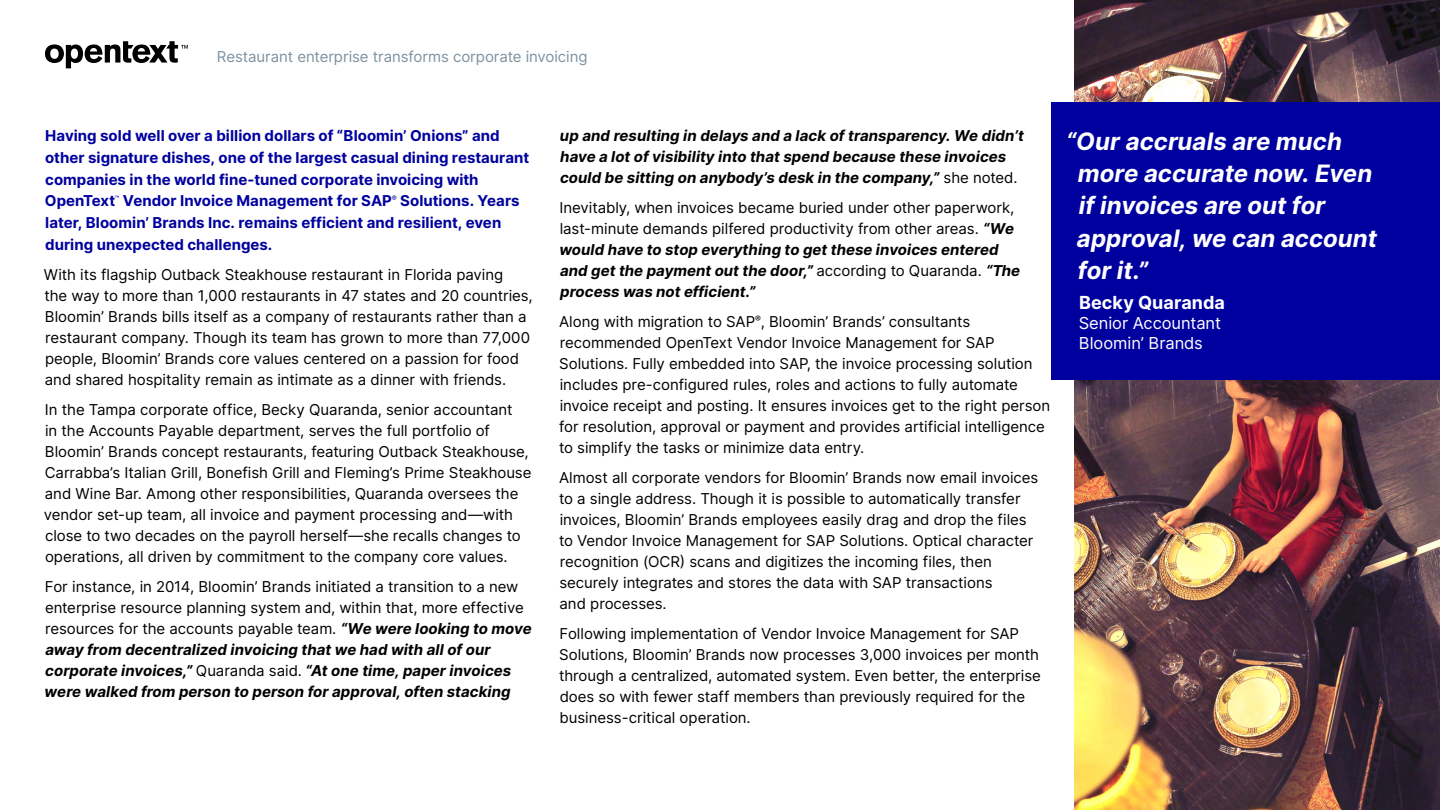
<style>
.page{position:relative;width:1440px;height:810px;background:#fff}
.page>*{position:absolute;margin:0;border:0;box-sizing:border-box;transform-origin:0 0}
.t1{font:italic 700 24px/32.2px "Inter";color:#fff}
.Quote_Name{font:700 18px "Inter";color:#fff}
.Quote_Title___Compan{font:16.5px "Inter";letter-spacing:-.005em;color:#fff}
.Body{font:15px/21px "Inter";letter-spacing:-.005em;color:#000}
.Intro_Paragraph{font:700 15px/21.8px "Inter";color:#00009f}
.Body-2{font:italic 700 15px/21px "Inter";letter-spacing:.005em;color:#000}
.t2{font:15px "Inter";letter-spacing:-.005em;color:#7e929f}
.s1{font-weight:700;font-style:italic}
.s2{font-weight:400;font-style:normal}
</style>
<div class="page">
<svg style="left:45px;top:41px;width:143px;height:27px"></svg>
<img style="left:1074px;top:0;width:366px;height:810px">
<div style="left:1052px;top:102px;width:388px;height:277px;background:#00009f"></div>
<p class="t2" style="left:217px;top:46px;width:372px">Restaurant enterprise transforms corporate invoicing</p>
<p class="Intro_Paragraph" style="left:45px;top:125px;width:486px">Having sold well over a billion dollars of “Bloomin’ Onions” and other signature dishes, one of the largest casual dining restaurant companies in the world fine-tuned corporate invoicing with OpenText<sup>™</sup> Vendor Invoice Management for SAP<sup>®</sup> Solutions. Years later, Bloomin’ Brands Inc. remains efficient and resilient, even during unexpected challenges.</p>
<p class="Body" style="left:44px;top:264px;width:490px">With its flagship Outback Steakhouse restaurant in Florida paving<br>the way to more than 1,000 restaurants in 47 states and 20 countries, Bloomin’ Brands bills itself as a company of restaurants rather than a restaurant company. Though its team has grown to more than 77,000 people, Bloomin’ Brands core values centered on a passion for food and shared hospitality remain as intimate as a dinner with friends.</p>
<p class="Body" style="left:44px;top:399px;width:489px">In the Tampa corporate office, Becky Quaranda, senior accountant<br>in the Accounts Payable department, serves the full portfolio of Bloomin’ Brands concept restaurants, featuring Outback Steakhouse, Carrabba’s Italian Grill, Bonefish Grill and Fleming’s Prime Steakhouse and Wine Bar. Among other responsibilities, Quaranda oversees the vendor set-up team, all invoice and payment processing and—with close to two decades on the payroll herself—she recalls changes to operations, all driven by commitment to the company core values.</p>
<p class="Body" style="left:45px;top:576px;width:489px">For instance, in 2014, Bloomin’ Brands initiated a transition to a new enterprise resource planning system and, within that, more effective resources for the accounts payable team. <span class="s1">“We were looking to move away from decentralized invoicing that we had with all of our corporate invoices,”</span> Quaranda said. <span class="s1">“At one time, paper invoices were walked from person to person for approval, often stacking</span></p>
<p class="Body-2" style="left:560px;top:125px;width:465px">up and resulting in delays and a lack of transparency. We didn’t have a lot of visibility into that spend because these invoices could be sitting on anybody’s desk in the company,” <span class="s2">she noted.</span></p>
<p class="Body" style="left:559px;top:197px;width:462px">Inevitably, when invoices became buried under other paperwork, last-minute demands pilfered productivity from other areas. <span class="s1">“We would have to stop everything to get these invoices entered and get the payment out the door,”</span> according to Quaranda. <span class="s1">“The process was not efficient.”</span></p>
<p class="Body" style="left:559px;top:311px;width:493px">Along with migration to SAP<sup>®</sup>, Bloomin’ Brands’ consultants recommended OpenText Vendor Invoice Management for SAP Solutions. Fully embedded into SAP, the invoice processing solution includes pre-configured rules, roles and actions to fully automate invoice receipt and posting. It ensures invoices get to the right person for resolution, approval or payment and provides artificial intelligence to simplify the tasks or minimize data entry.</p>
<p class="Body" style="left:559px;top:467px;width:481px">Almost all corporate vendors for Bloomin’ Brands now email invoices to a single address. Though it is possible to automatically transfer invoices, Bloomin’ Brands employees easily drag and drop the files to Vendor Invoice Management for SAP Solutions. Optical character recognition (OCR) scans and digitizes the incoming files, then securely integrates and stores the data with SAP transactions<br>and processes.</p>
<p class="Body" style="left:559px;top:623px;width:483px">Following implementation of Vendor Invoice Management for SAP Solutions, Bloomin’ Brands now processes 3,000 invoices per month through a centralized, automated system. Even better, the enterprise does so with fewer staff members than previously required for the business-critical operation.</p>
<p class="t1" style="left:1077px;top:125px;width:302px;text-indent:-11px">“Our accruals are much more accurate now. Even if invoices are out for approval, we can account for it.”</p>
<p class="Quote_Name" style="left:1079px;top:290px;width:147px">Becky Quaranda</p>
<p class="Quote_Title___Compan" style="left:1079px;top:311px;width:144px">Senior Accountant</p>
<p class="Quote_Title___Compan" style="left:1079px;top:331px;width:125px">Bloomin’ Brands</p>
</div>
